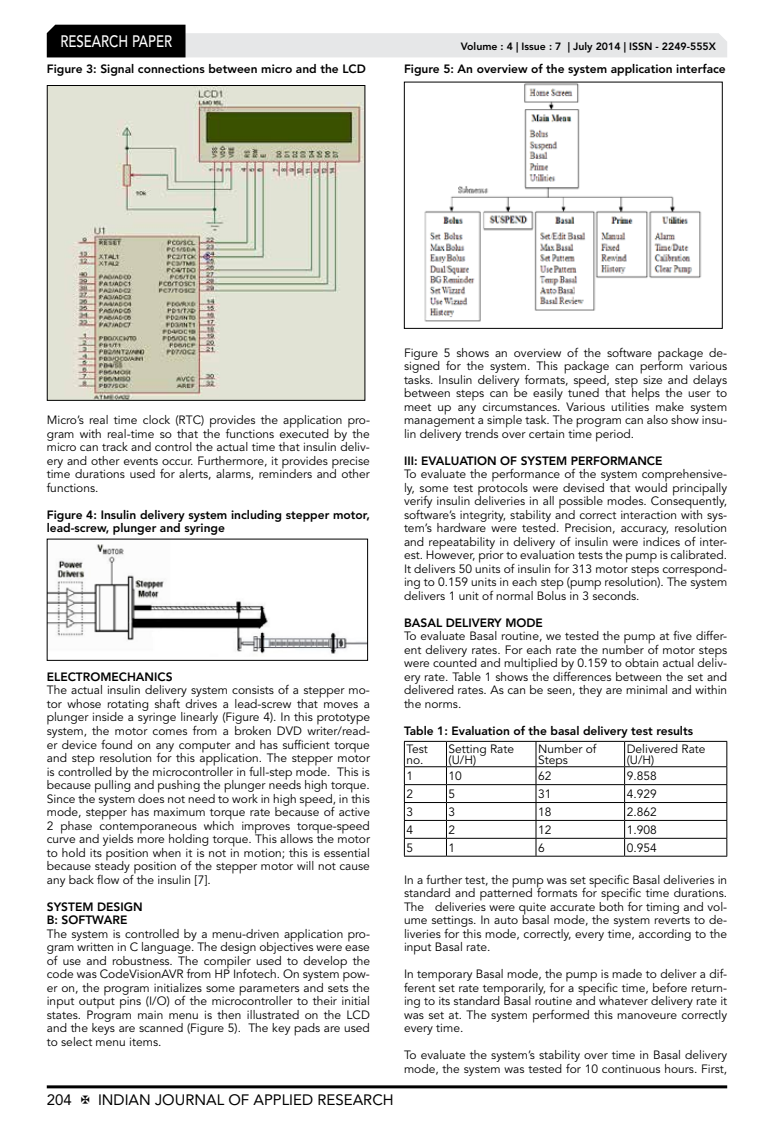
<style>
.page{position:relative;width:774px;height:1136px;background:#fff}
.page>*{position:absolute;margin:0;border:0;box-sizing:border-box;transform-origin:0 0}
.t1{font:500 16.5px "Avenir LT Std";color:#fff;scale:.8 1}
.t2{font:15px "Avenir LT Std";color:#000}
.t3{font:12px/13.5px "Avenir LT Std";color:#000;text-align:justify}
.t4{font:800 12px/13.5px "Avenir LT Std";color:#000}
.t5{font:800 10.5px "Avenir LT Std";color:#000}
</style>
<div class="page">
<hr style="left:47px;top:1085px;width:680px;height:3px;background:#000">
<svg style="left:47px;top:25px;width:680px;height:32px"></svg>
<img style="left:49px;top:87px;width:314px;height:312px">
<div style="left:47px;top:85px;width:318px;height:316px;border:1px solid #000"></div>
<img style="left:49px;top:544px;width:317px;height:110px">
<img style="left:424px;top:84px;width:278px;height:238px">
<div style="left:404px;top:82px;width:319px;height:247px;border:1px solid #000"></div>
<svg style="left:405px;top:742px;width:321px;height:113px"></svg>
<hr style="left:404px;top:766px;width:42px;height:1px;background:#000">
<hr style="left:446px;top:766px;width:90px;height:1px;background:#000">
<hr style="left:536px;top:766px;width:89px;height:1px;background:#000">
<hr style="left:625px;top:766px;width:102px;height:1px;background:#000">
<hr style="left:404px;top:784px;width:42px;height:1px;background:#000">
<hr style="left:446px;top:784px;width:90px;height:1px;background:#000">
<hr style="left:536px;top:784px;width:89px;height:1px;background:#000">
<hr style="left:625px;top:784px;width:102px;height:1px;background:#000">
<hr style="left:404px;top:802px;width:42px;height:1px;background:#000">
<hr style="left:446px;top:802px;width:90px;height:1px;background:#000">
<hr style="left:536px;top:802px;width:89px;height:1px;background:#000">
<hr style="left:625px;top:802px;width:102px;height:1px;background:#000">
<hr style="left:404px;top:820px;width:42px;height:1px;background:#000">
<hr style="left:446px;top:820px;width:90px;height:1px;background:#000">
<hr style="left:536px;top:820px;width:89px;height:1px;background:#000">
<hr style="left:625px;top:820px;width:102px;height:1px;background:#000">
<hr style="left:404px;top:837px;width:42px;height:1px;background:#000">
<hr style="left:446px;top:837px;width:90px;height:1px;background:#000">
<svg style="left:446px;top:742px;width:1px;height:113px"></svg>
<hr style="left:536px;top:837px;width:89px;height:1px;background:#000">
<svg style="left:536px;top:742px;width:1px;height:113px"></svg>
<hr style="left:625px;top:837px;width:102px;height:1px;background:#000">
<svg style="left:624px;top:742px;width:1px;height:113px"></svg>
<hr style="left:404px;top:741px;width:42px;height:1px;background:#000">
<hr style="left:446px;top:741px;width:90px;height:1px;background:#000">
<hr style="left:536px;top:741px;width:89px;height:1px;background:#000">
<hr style="left:625px;top:741px;width:102px;height:1px;background:#000">
<svg style="left:404px;top:741px;width:1px;height:114px"></svg>
<svg style="left:726px;top:741px;width:1px;height:114px"></svg>
<hr style="left:404px;top:855px;width:42px;height:1px;background:#000">
<hr style="left:446px;top:855px;width:90px;height:1px;background:#000">
<hr style="left:536px;top:855px;width:89px;height:1px;background:#000">
<hr style="left:625px;top:855px;width:102px;height:1px;background:#000">
<h1 class="t1" style="left:60px;top:32px;width:139px">RESEARCH PAPER</h1>
<p class="t4" style="left:47px;top:62px;width:321px">Figure 3: Signal connections between micro and the LCD</p>
<p class="t5" style="left:461px;top:41px;width:257px">Volume : 4 | Issue : 7 | July 2014 | ISSN - 2249-555X</p>
<p class="t4" style="left:404px;top:62px;width:323px">Figure 5: An overview of the system application interface</p>
<p class="t3" style="left:47px;top:413px;width:325px">Micro’s real time clock (RTC) provides the application pro&shy;gram with real-time so that the functions executed by the micro can track and control the actual time that insulin deliv&shy;ery and other events occur. Furthermore, it provides precise time durations used for alerts, alarms, reminders and other functions.</p>
<p class="t4" style="left:47px;top:508px;width:325px">Figure 4: Insulin delivery system including stepper motor, lead-screw, plunger and syringe</p>
<p class="t4" style="left:47px;top:670px;width:127px">ELECTROMECHANICS</p>
<p class="t3" style="left:47px;top:683px;width:325px">The actual insulin delivery system consists of a stepper mo&shy;tor whose rotating shaft drives a lead-screw that moves a plunger inside a syringe linearly (Figure 4). In this prototype system, the motor comes from a broken DVD writer/read&shy;er device found on any computer and has sufficient torque and step resolution for this application. The stepper motor is controlled by the microcontroller in full-step mode. This is because pulling and pushing the plunger needs high torque.<br>Since the system does not need to work in high speed, in this mode, stepper has maximum torque rate because of active 2 phase contemporaneous which improves torque-speed curve and yields more holding torque. This allows the motor to hold its position when it is not in motion; this is essential because steady position of the stepper motor will not cause any back flow of the insulin [7].</p>
<p class="t4" style="left:47px;top:899px;width:97px">SYSTEM DESIGN<br>B: SOFTWARE</p>
<p class="t3" style="left:47px;top:926px;width:325px">The system is controlled by a menu-driven application pro&shy;gram written in C language. The design objectives were ease of use and robustness. The compiler used to develop the code was CodeVisionAVR from HP Infotech. On system pow&shy;er on, the program initializes some parameters and sets the input output pins (I/O) of the microcontroller to their initial states. Program main menu is then illustrated on the LCD and the keys are scanned (Figure 5). The key pads are used to select menu items.</p>
<p class="t2" style="left:47px;top:1090px;width:27px">204</p>
<p class="t2" style="left:98px;top:1090px;width:297px">INDIAN JOURNAL OF APPLIED RESEARCH</p>
<p class="t3" style="left:404px;top:346px;width:325px">Figure 5 shows an overview of the software package de&shy;signed for the system. This package can perform various tasks. Insulin delivery formats, speed, step size and delays between steps can be easily tuned that helps the user to meet up any circumstances. Various utilities make system management a simple task. The program can also show insu&shy;lin delivery trends over certain time period.</p>
<p class="t4" style="left:404px;top:454px;width:260px">III: EVALUATION OF SYSTEM PERFORMANCE</p>
<p class="t3" style="left:404px;top:467px;width:325px">To evaluate the performance of the system comprehensive&shy;ly, some test protocols were devised that would principally verify insulin deliveries in all possible modes. Consequently, software’s integrity, stability and correct interaction with sys&shy;tem’s hardware were tested. Precision, accuracy, resolution and repeatability in delivery of insulin were indices of inter&shy;est. However, prior to evaluation tests the pump is calibrated.<br>It delivers 50 units of insulin for 313 motor steps correspond&shy;ing to 0.159 units in each step (pump resolution). The system delivers 1 unit of normal Bolus in 3 seconds.</p>
<p class="t4" style="left:404px;top:616px;width:140px">BASAL DELIVERY MODE</p>
<p class="t3" style="left:404px;top:629px;width:325px">To evaluate Basal routine, we tested the pump at five differ&shy;ent delivery rates. For each rate the number of motor steps were counted and multiplied by 0.159 to obtain actual deliv&shy;ery rate. Table 1 shows the differences between the set and delivered rates. As can be seen, they are minimal and within the norms.</p>
<p class="t4" style="left:404px;top:724px;width:291px">Table 1: Evaluation of the basal delivery test results</p>
<p class="t3" style="left:406px;top:744px;width:23px;line-height:10.5px">Test no.</p>
<p class="t3" style="left:449px;top:744px;width:67px;line-height:10.5px">Setting Rate (U/H)</p>
<p class="t3" style="left:538px;top:744px;width:60px;line-height:10.5px">Number of<br>Steps</p>
<p class="t3" style="left:627px;top:744px;width:80px;line-height:10.5px">Delivered Rate (U/H)</p>
<p class="t3" style="left:406px;top:769px;width:8px">1</p>
<p class="t3" style="left:449px;top:769px;width:15px">10</p>
<p class="t3" style="left:538px;top:769px;width:15px">62</p>
<p class="t3" style="left:627px;top:769px;width:32px">9.858</p>
<p class="t3" style="left:406px;top:787px;width:8px">2</p>
<p class="t3" style="left:449px;top:787px;width:8px">5</p>
<p class="t3" style="left:538px;top:787px;width:15px">31</p>
<p class="t3" style="left:627px;top:787px;width:32px">4.929</p>
<p class="t3" style="left:406px;top:805px;width:8px">3</p>
<p class="t3" style="left:449px;top:805px;width:8px">3</p>
<p class="t3" style="left:538px;top:805px;width:15px">18</p>
<p class="t3" style="left:627px;top:805px;width:32px">2.862</p>
<p class="t3" style="left:406px;top:823px;width:8px">4</p>
<p class="t3" style="left:449px;top:823px;width:8px">2</p>
<p class="t3" style="left:538px;top:823px;width:15px">12</p>
<p class="t3" style="left:627px;top:823px;width:32px">1.908</p>
<p class="t3" style="left:406px;top:841px;width:8px">5</p>
<p class="t3" style="left:449px;top:841px;width:8px">1</p>
<p class="t3" style="left:538px;top:841px;width:8px">6</p>
<p class="t3" style="left:627px;top:841px;width:32px">0.954</p>
<p class="t3" style="left:404px;top:872px;width:325px">In a further test, the pump was set specific Basal deliveries in standard and patterned formats for specific time durations.<br>The deliveries were quite accurate both for timing and vol&shy;ume settings. In auto basal mode, the system reverts to de&shy;liveries for this mode, correctly, every time, according to the input Basal rate.</p>
<p class="t3" style="left:404px;top:967px;width:325px">In temporary Basal mode, the pump is made to deliver a dif&shy;ferent set rate temporarily, for a specific time, before return&shy;ing to its standard Basal routine and whatever delivery rate it was set at. The system performed this manoveure correctly every time.</p>
<p class="t3" style="left:404px;top:1048px;width:325px">To evaluate the system’s stability over time in Basal delivery mode, the system was tested for 10 continuous hours. First,</p>
</div>
